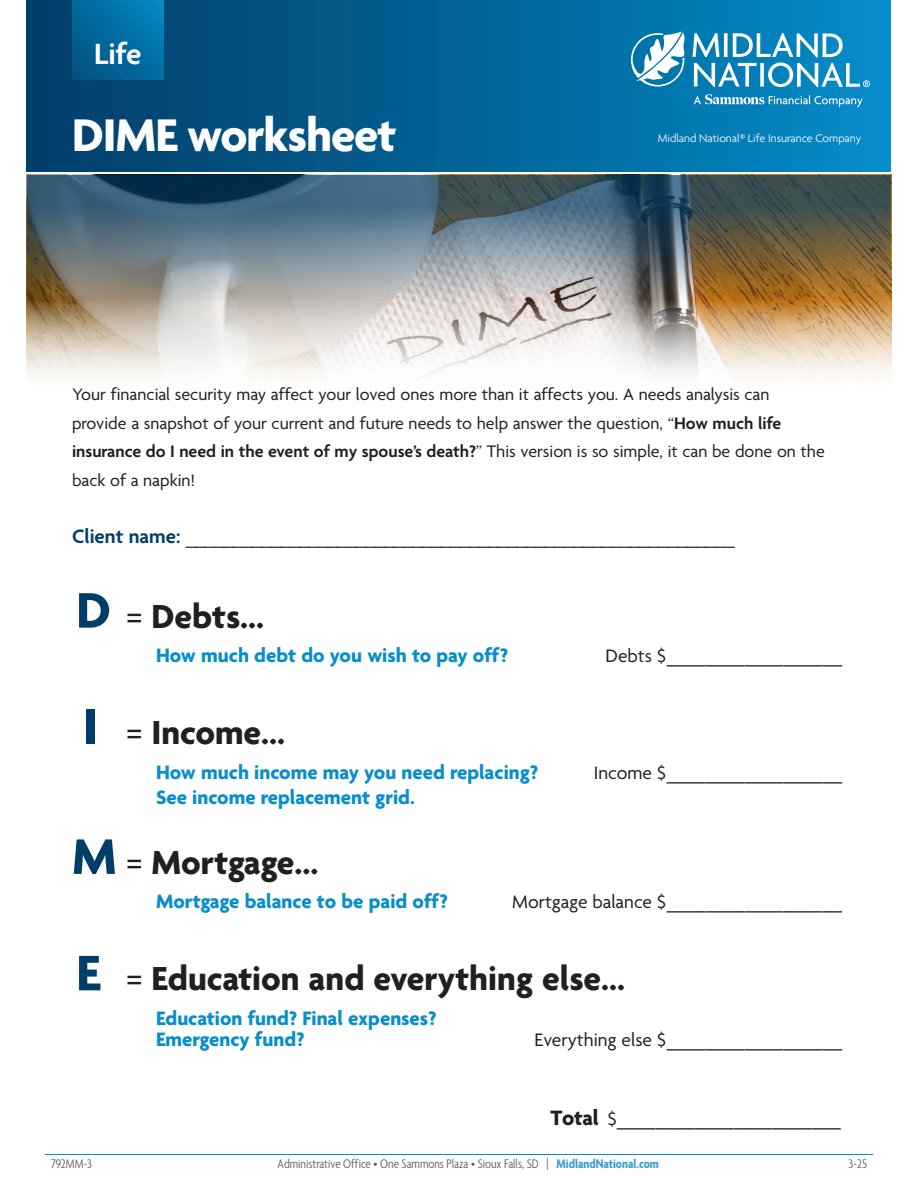
<style>
.page{position:relative;width:918px;height:1188px;background:#fff}
.page>*{position:absolute;margin:0;border:0;box-sizing:border-box;transform-origin:0 0}
.t1{font:700 49.5px "Agenda";letter-spacing:-.02em;color:#fff}
.t2{font:700 36px "Agenda";color:#231f20}
.t3{font:600 31.65px "Agenda";color:#fff}
.Subhead_1{font:700 21px/21px "Agenda";color:#088ecb}
.Subhead_1-2{font:300 21px "Agenda";color:#231f20}
.Subhead_1-3{font:19.5px "Agenda";color:#231f20}
.Body_Copy{font:18px/28.5px "Agenda";color:#231f20}
.t4{font:300 condensed 13.5px "Agenda";color:#57585a}
.t5{font:300 12px "Agenda";color:#fff}
.s1{font-weight:600}
.s2{font-weight:600;color:#003d69}
.s3{font-size:54px;color:#003d69}
.s4{font-weight:400}
.s5{font-weight:700;font-size:22.5px}
.s6{font-weight:700;color:#3b9ed4}
</style>
<div class="page">
<div style="left:27px;top:0;width:864px;height:172px;background:linear-gradient(to right,#023c67,#028bc7)"></div>
<svg style="left:73px;top:0;width:90px;height:80px;background:#006ba0"></svg>
<svg style="left:692px;top:33px;width:178px;height:54px"></svg>
<svg style="left:631px;top:32px;width:55px;height:55px"></svg>
<svg style="left:694px;top:94px;width:169px;height:13px;background:#3d9ecb"></svg>
<hr style="left:45px;top:1154px;width:828px;height:1px;background:#088ecb">
<img style="left:27px;top:175px;width:865px;height:200px">
<img style="left:27px;top:175px;width:864px;height:126px">
<h3 class="t3" style="left:94px;top:36px;width:49px">Life</h3>
<p class="t1" style="left:72px;top:108px;width:326px">DIME worksheet</p>
<p class="t5" style="left:658px;top:132px;width:205px">Midland National® Life Insurance Company</p>
<p class="Body_Copy" style="left:72px;top:381px;width:754px">Your financial security may affect your loved ones more than it affects you. A needs analysis can provide a snapshot of your current and future needs to help answer the question, “<span class="s1">How much life insurance do I need in the event of my spouse’s death?</span>” This version is so simple, it can be done on the back of a napkin!</p>
<p class="Subhead_1-2" style="left:72px;top:525px;width:664px"><span class="s2">Client name:</span> __________________________________________________________</p>
<p class="t2" style="left:76px;top:597px;width:189px"><span class="s3">D</span> <span class="s4">=</span> Debts...</p>
<p class="Subhead_1" style="left:156px;top:646px;width:354px">How much debt do you wish to pay off?</p>
<p class="Subhead_1-3" style="left:606px;top:645px;width:238px">Debts $__________________</p>
<p class="t2" style="left:83px;top:713px;width:204px"><span class="s3">I</span> <span class="s4">=</span> Income...</p>
<p class="Subhead_1" style="left:156px;top:763px;width:384px">How much income may you need replacing?</p>
<p class="Subhead_1-3" style="left:594px;top:762px;width:250px">Income $__________________</p>
<p class="Subhead_1" style="left:156px;top:788px;width:260px">See income replacement grid.</p>
<p class="t2" style="left:72px;top:843px;width:248px"><span class="s3">M</span> <span class="s4">=</span> Mortgage...</p>
<p class="Subhead_1" style="left:156px;top:892px;width:293px">Mortgage balance to be paid off?</p>
<p class="Subhead_1-3" style="left:512px;top:892px;width:331px">Mortgage balance $__________________</p>
<p class="t2" style="left:76px;top:959px;width:550px"><span class="s3">E</span> <span class="s4">=</span> Education and everything else...</p>
<p class="Subhead_1" style="left:156px;top:1009px;width:282px">Education fund? Final expenses?<br>Emergency fund?</p>
<p class="Subhead_1-3" style="left:535px;top:1029px;width:309px">Everything else $__________________</p>
<p class="Subhead_1-3" style="left:551px;top:1108px;width:292px"><span class="s5">Total</span> $_______________________</p>
<p class="t4" style="left:51px;top:1157px;width:42px">792MM-3</p>
<p class="t4" style="left:278px;top:1157px;width:383px">Administrative Office • One Sammons Plaza • Sioux Falls, SD | <span class="s6">MidlandNational.com</span></p>
<p class="t4" style="left:849px;top:1157px;width:20px">3-25</p>
</div>
